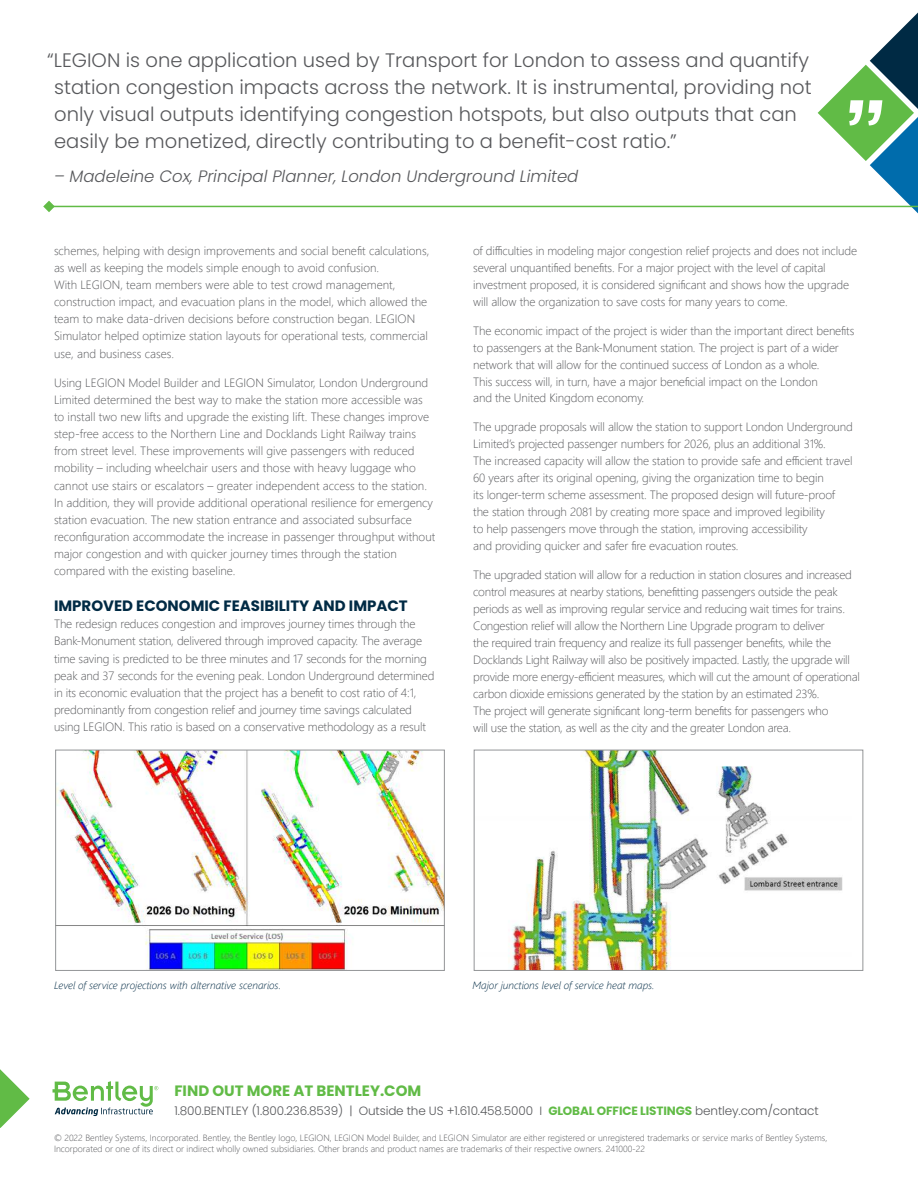
<style>
.page{position:relative;width:918px;height:1188px;background:#fff}
.page>*{position:absolute;margin:0;border:0;box-sizing:border-box;transform-origin:0 0}
.t1{font:300 19.5px/27px "Poppins";color:#57585b}
.t2{font:italic 300 16.5px "Poppins";color:#57585b}
.t3{font:700 15px "Poppins";color:#002a44}
.t4{font:700 15px "Poppins";color:#61bb46}
.t5{font:300 12px/17.1px "Segoe UI";letter-spacing:-.01em;color:#57585b}
.t6{font:300 12px "Poppins";letter-spacing:-.01em;color:#57585b}
.t7{font:italic 300 10.5px "Segoe UI";color:#002a44}
.t8{font:300 9px/10.8px "Segoe UI";color:#57585b}
.s1{font-weight:700;color:#61bb46}
</style>
<div class="page">
<svg style="left:818px;top:13px;width:100px;height:200px"></svg>
<svg style="left:0;top:1069px;width:30px;height:59px"></svg>
<svg style="left:52px;top:1081px;width:106px;height:35px"></svg>
<img style="left:508px;top:752px;width:335px;height:217px">
<div style="left:474px;top:750px;width:389px;height:221px;border:1px solid #939597"></div>
<img style="left:57px;top:752px;width:386px;height:217px">
<div style="left:55px;top:750px;width:390px;height:221px;border:1px solid #939597"></div>
<hr style="left:49px;top:206px;width:869px;height:1px;background:#61bb46">
<svg style="left:43px;top:201px;width:12px;height:11px"></svg>
<p class="t1" style="left:54px;top:49px;width:759px;text-indent:-7px">“LEGION is one application used by Transport for London to assess and quantify station congestion impacts across the network. It is instrumental, providing not only visual outputs identifying congestion hotspots, but also outputs that can easily be monetized, directly contributing to a benefit-cost ratio.”</p>
<h2 class="t2" style="left:54px;top:170px;width:526px">– Madeleine Cox, Principal Planner, London Underground Limited</h2>
<p class="t5" style="left:54px;top:241px;width:377px">schemes, helping with design improvements and social benefit calculations, as well as keeping the models simple enough to avoid confusion.<br>With LEGION, team members were able to test crowd management, construction impact, and evacuation plans in the model, which allowed the team to make data-driven decisions before construction began. LEGION Simulator helped optimize station layouts for operational tests, commercial use, and business cases.</p>
<p class="t5" style="left:54px;top:375px;width:383px">Using LEGION Model Builder and LEGION Simulator, London Underground Limited determined the best way to make the station more accessible was to install two new lifts and upgrade the existing lift. These changes improve step-free access to the Northern Line and Docklands Light Railway trains from street level. These improvements will give passengers with reduced mobility – including wheelchair users and those with heavy luggage who cannot use stairs or escalators – greater independent access to the station.<br>In addition, they will provide additional operational resilience for emergency station evacuation. The new station entrance and associated subsurface reconfiguration accommodate the increase in passenger throughput without major congestion and with quicker journey times through the station compared with the existing baseline.</p>
<p class="t3" style="left:54px;top:600px;width:355px">IMPROVED ECONOMIC FEASIBILITY AND IMPACT</p>
<p class="t5" style="left:54px;top:617px;width:382px">The redesign reduces congestion and improves journey times through the Bank-Monument station, delivered through improved capacity. The average time saving is predicted to be three minutes and 17 seconds for the morning peak and 37 seconds for the evening peak. London Underground determined in its economic evaluation that the project has a benefit to cost ratio of 4:1, predominantly from congestion relief and journey time savings calculated using LEGION. This ratio is based on a conservative methodology as a result</p>
<p class="t5" style="left:473px;top:241px;width:385px">of difficulties in modeling major congestion relief projects and does not include several unquantified benefits. For a major project with the level of capital investment proposed, it is considered significant and shows how the upgrade will allow the organization to save costs for many years to come.</p>
<p class="t5" style="left:473px;top:321px;width:383px">The economic impact of the project is wider than the important direct benefits to passengers at the Bank-Monument station. The project is part of a wider network that will allow for the continued success of London as a whole.<br>This success will, in turn, have a major beneficial impact on the London<br>and the United Kingdom economy.</p>
<p class="t5" style="left:473px;top:420px;width:381px">The upgrade proposals will allow the station to support London Underground Limited’s projected passenger numbers for 2026, plus an additional 31%.<br>The increased capacity will allow the station to provide safe and efficient travel 60 years after its original opening, giving the organization time to begin<br>its longer-term scheme assessment. The proposed design will future-proof the station through 2081 by creating more space and improved legibility<br>to help passengers move through the station, improving accessibility<br>and providing quicker and safer fire evacuation routes.</p>
<p class="t5" style="left:473px;top:568px;width:388px">The upgraded station will allow for a reduction in station closures and increased control measures at nearby stations, benefitting passengers outside the peak periods as well as improving regular service and reducing wait times for trains.<br>Congestion relief will allow the Northern Line Upgrade program to deliver<br>the required train frequency and realize its full passenger benefits, while the Docklands Light Railway will also be positively impacted. Lastly, the upgrade will provide more energy-efficient measures, which will cut the amount of operational carbon dioxide emissions generated by the station by an estimated 23%.<br>The project will generate significant long-term benefits for passengers who<br>will use the station, as well as the city and the greater London area.</p>
<p class="t7" style="left:54px;top:981px;width:229px">Level of service projections with alternative scenarios.</p>
<p class="t7" style="left:472px;top:981px;width:184px">Major junctions level of service heat maps.</p>
<p class="t4" style="left:174px;top:1082px;width:248px">FIND OUT MORE AT BENTLEY.COM</p>
<p class="t6" style="left:174px;top:1103px;width:646px">1.800.BENTLEY (1.800.236.8539) | Outside the US +1.610.458.5000 I <span class="s1">GLOBAL OFFICE LISTINGS</span> bentley.com/contact</p>
<p class="t8" style="left:54px;top:1133px;width:775px">© 2022 Bentley Systems, Incorporated. Bentley, the Bentley logo, LEGION, LEGION Model Builder, and LEGION Simulator are either registered or unregistered trademarks or service marks of Bentley Systems,<br>Incorporated or one of its direct or indirect wholly owned subsidiaries. Other brands and product names are trademarks of their respective owners. 241000-22</p>
</div>
